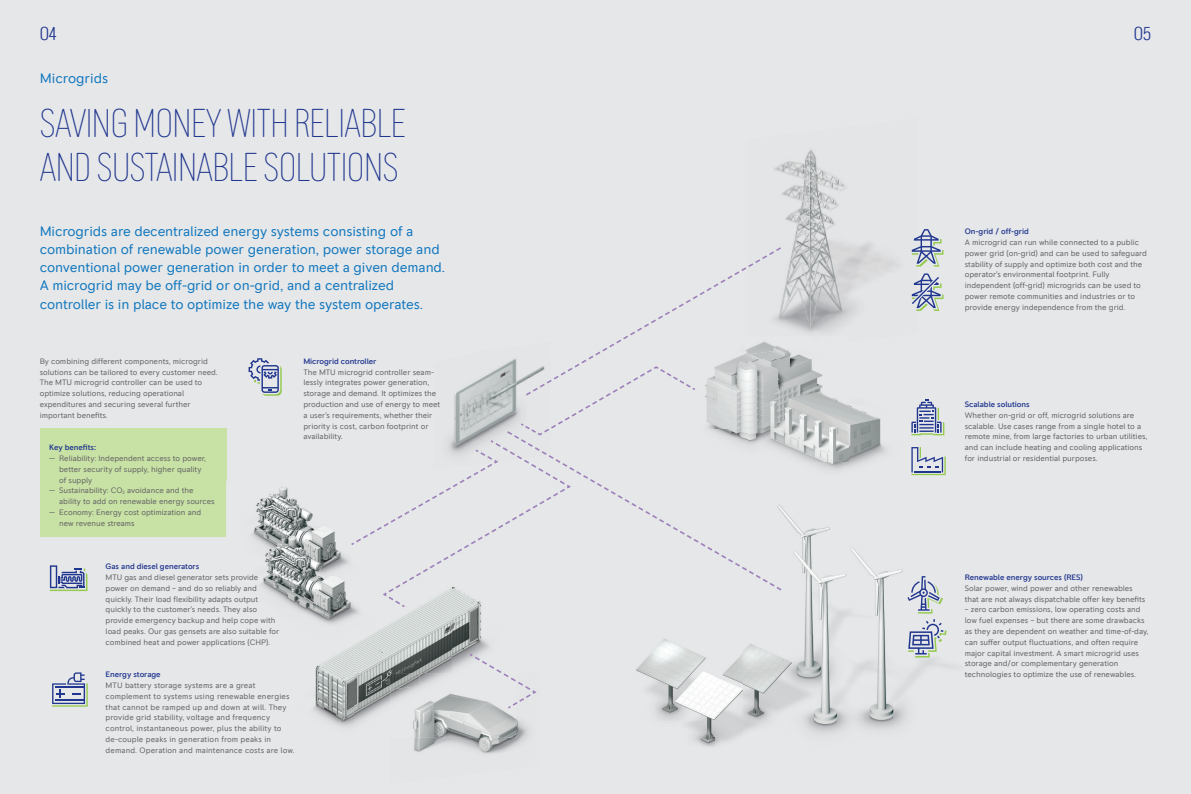
<style>
.page{position:relative;width:1191px;height:794px;background:#e6e7e9}
.page>*{position:absolute;margin:0;border:0;box-sizing:border-box;transform-origin:0 0}
.t1{font:200 condensed 40px/44px "RR Pioneer";letter-spacing:-.015em;color:#21378f}
.t2{font:300 condensed 19px "RR Pioneer";color:#21378f}
.t3{font:14px/18.2px "RR Pioneer";letter-spacing:-.01em;color:#1077be}
.t4{font:8px/10.8px "RR Pioneer";letter-spacing:-.005em;color:#636366}
.t5{font:500 8px "RR Pioneer";letter-spacing:-.005em;color:#21378f}
</style>
<div class="page">
<div style="left:40px;top:428px;width:186px;height:108px;background:#c8e1a4"></div>
<img style="left:354px;top:607px;width:98px;height:66px">
<img style="left:452px;top:607px;width:38px;height:63px">
<img style="left:313px;top:645px;width:41px;height:82px">
<img style="left:354px;top:673px;width:65px;height:51px">
<img style="left:419px;top:673px;width:28px;height:1px">
<img style="left:781px;top:354px;width:31px;height:6px">
<img style="left:781px;top:507px;width:166px;height:151px">
<img style="left:821px;top:658px;width:115px;height:76px">
<img style="left:774px;top:149px;width:121px;height:112px">
<img style="left:781px;top:261px;width:137px;height:72px">
<img style="left:781px;top:348px;width:10px;height:6px">
<img style="left:636px;top:636px;width:185px;height:111px">
<img style="left:846px;top:405px;width:66px;height:71px">
<img style="left:806px;top:461px;width:40px;height:9px">
<img style="left:781px;top:360px;width:67px;height:101px">
<svg style="left:248px;top:358px;width:34px;height:38px"></svg>
<svg style="left:52px;top:672px;width:36px;height:34px"></svg>
<svg style="left:911px;top:399px;width:33px;height:36px"></svg>
<svg style="left:908px;top:619px;width:38px;height:38px"></svg>
<svg style="left:907px;top:576px;width:36px;height:37px"></svg>
<svg style="left:50px;top:565px;width:37px;height:26px"></svg>
<svg style="left:911px;top:447px;width:34px;height:28px"></svg>
<svg style="left:911px;top:229px;width:32px;height:37px"></svg>
<img style="left:510px;top:692px;width:27px;height:57px">
<img style="left:414px;top:738px;width:96px;height:16px">
<img style="left:390px;top:674px;width:127px;height:64px">
<svg style="left:910px;top:273px;width:33px;height:38px"></svg>
<img style="left:226px;top:481px;width:89px;height:56px">
<img style="left:261px;top:580px;width:28px;height:24px">
<img style="left:289px;top:580px;width:83px;height:54px">
<img style="left:244px;top:530px;width:105px;height:50px">
<img style="left:289px;top:576px;width:60px;height:4px">
<svg style="left:470px;top:653px;width:66px;height:55px"></svg>
<svg style="left:351px;top:247px;width:430px;height:360px"></svg>
<h2 class="t2" style="left:40px;top:22px;width:19px">04</h2>
<h2 class="t2" style="left:1134px;top:22px;width:19px">05</h2>
<h3 class="t3" style="left:40px;top:69px;width:70px">Microgrids</h3>
<h1 class="t1" style="left:40px;top:101px;width:368px">SAVING MONEY WITH RELIABLE<br>AND SUSTAINABLE SOLUTIONS</h1>
<p class="t3" style="left:40px;top:222px;width:407px">Microgrids are decentralized energy systems consisting of a combination of renewable power generation, power storage and conventional power generation in order to meet a given demand.<br>A microgrid may be off-grid or on-grid, and a centralized controller is in place to optimize the way the system operates.</p>
<p class="t4" style="left:40px;top:356px;width:180px">By combining different components, microgrid solutions can be tailored to every customer need.<br>The MTU microgrid controller can be used to optimize solutions, reducing operational expenditures and securing several further important benefits.</p>
<p class="t5" style="left:49px;top:443px;width:48px">Key benefits:</p>
<p class="t4" style="left:59px;top:453px;width:148px;text-indent:-10px">— Reliability: Independent access to power, better security of supply, higher quality of supply</p>
<p class="t4" style="left:59px;top:485px;width:157px;text-indent:-10px">— Sustainability: CO<sub>2</sub> avoidance and the ability to add on renewable energy sources</p>
<p class="t4" style="left:59px;top:507px;width:143px;text-indent:-10px">— Economy: Energy cost optimization and new revenue streams</p>
<p class="t5" style="left:303px;top:356px;width:75px">Microgrid controller</p>
<p class="t4" style="left:303px;top:366px;width:138px">The MTU microgrid controller seam&shy;lessly integrates power generation, storage and demand. It optimizes the production and use of energy to meet a user’s requirements, whether their priority is cost, carbon footprint or availability.</p>
<p class="t5" style="left:106px;top:561px;width:95px">Gas and diesel generators</p>
<p class="t4" style="left:106px;top:572px;width:175px">MTU gas and diesel generator sets provide power on demand – and do so reliably and quickly. Their load exibility adapts output quickly to the customer’s needs. They also provide emergency backup and help cope with load peaks. Our gas gensets are also suitable for combined heat and power applications (CHP).</p>
<p class="t5" style="left:106px;top:669px;width:57px">Energy storage</p>
<p class="t4" style="left:106px;top:680px;width:191px">MTU battery storage systems are a great complement to systems using renewable energies that cannot be ramped up and down at will. They provide grid stability, voltage and frequency control, instantaneous power, plus the ability to de-couple peaks in generation from peaks in demand. Operation and maintenance costs are low.</p>
<p class="t5" style="left:964px;top:227px;width:65px">On-grid / off-grid</p>
<p class="t4" style="left:964px;top:237px;width:183px">A microgrid can run while connected to a public power grid (on-grid) and can be used to safeguard stability of supply and optimize both cost and the operator’s environmental footprint. Fully independent (off-grid) microgrids can be used to power remote communities and industries or to provide energy independence from the grid.</p>
<p class="t5" style="left:964px;top:399px;width:66px">Scalable solutions</p>
<p class="t4" style="left:964px;top:410px;width:184px">Whether on-grid or off, microgrid solutions are scalable. Use cases range from a single hotel to a remote mine, from large factories to urban utilities, and can include heating and cooling applications for industrial or residential purposes.</p>
<p class="t5" style="left:964px;top:572px;width:120px">Renewable energy sources (RES)</p>
<p class="t4" style="left:964px;top:582px;width:182px">Solar power, wind power and other renewables that are not always dispatchable offer key benefits</p>
<p class="t4" style="left:964px;top:604px;width:185px">– zero carbon emissions, low operating costs and low fuel expenses – but there are some drawbacks as they are dependent on weather and time-of-day, can suffer output uctuations, and often require major capital investment. A smart microgrid uses storage and/or complementary generation technologies to optimize the use of renewables.</p>
</div>
